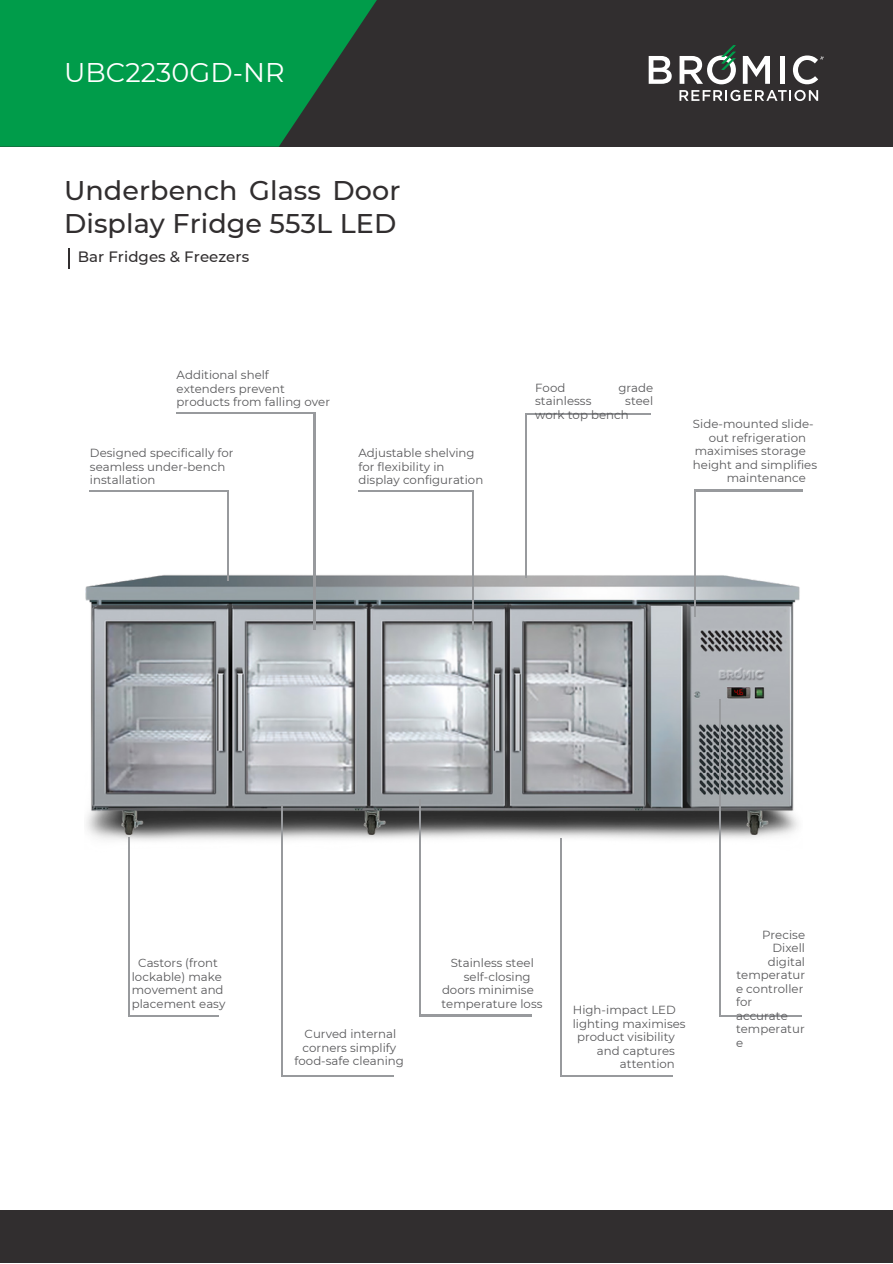
<style>
.page{position:relative;width:893px;height:1264px;background:#fff}
.page>*{position:absolute;margin:0;border:0;box-sizing:border-box;transform-origin:0 0}
.t1{font:500 27px/32.5px "Montserrat";letter-spacing:.005em;color:#312e2f}
.t2{font:27px "Montserrat";letter-spacing:.005em;color:#fff}
.t3{font:500 15px "Montserrat";letter-spacing:.005em;color:#312e2f}
.t4{font:11.7px/13.5px "Montserrat";letter-spacing:.005em;color:#58585a}
</style>
<div class="page">
<div style="left:0;top:1210px;width:892px;height:52px;background:#312e2f"></div>
<div style="left:0;top:0;width:892px;height:147px;background:#312e2f"></div>
<svg style="left:0;top:0;width:377px;height:147px;background:#058f46"></svg>
<img style="left:85px;top:563px;width:715px;height:310px">
<svg style="left:68px;top:249px;width:1px;height:20px"></svg>
<hr style="left:128px;top:1015px;width:90px;height:1px;background:#989a9d">
<hr style="left:128px;top:837px;width:1px;height:179px;background:#989a9d">
<hr style="left:227px;top:490px;width:2px;height:90px;background:#989a9d">
<hr style="left:90px;top:490px;width:139px;height:1px;background:#989a9d">
<hr style="left:314px;top:412px;width:1px;height:217px;background:#989a9d">
<hr style="left:177px;top:412px;width:138px;height:1px;background:#989a9d">
<hr style="left:281px;top:1075px;width:112px;height:1px;background:#989a9d">
<hr style="left:281px;top:805px;width:2px;height:271px;background:#989a9d">
<hr style="left:472px;top:490px;width:1px;height:139px;background:#989a9d">
<hr style="left:358px;top:490px;width:115px;height:1px;background:#989a9d">
<hr style="left:420px;top:1014px;width:111px;height:2px;background:#989a9d">
<hr style="left:419px;top:799px;width:1px;height:216px;background:#989a9d">
<hr style="left:525px;top:413px;width:125px;height:1px;background:#989a9d">
<hr style="left:525px;top:414px;width:1px;height:163px;background:#989a9d">
<hr style="left:561px;top:1075px;width:111px;height:1px;background:#989a9d">
<hr style="left:560px;top:838px;width:1px;height:238px;background:#989a9d">
<hr style="left:694px;top:490px;width:108px;height:1px;background:#989a9d">
<hr style="left:694px;top:491px;width:1px;height:125px;background:#989a9d">
<hr style="left:719px;top:1015px;width:82px;height:1px;background:#989a9d">
<hr style="left:719px;top:699px;width:1px;height:317px;background:#989a9d">
<svg style="left:648px;top:56px;width:23px;height:28px"></svg>
<svg style="left:742px;top:56px;width:28px;height:28px"></svg>
<div style="left:779px;top:56px;width:5px;height:28px;background:#fff"></div>
<svg style="left:792px;top:55px;width:31px;height:29px"></svg>
<svg style="left:679px;top:45px;width:56px;height:39px"></svg>
<svg style="left:679px;top:90px;width:139px;height:11px"></svg>
<p class="t2" style="left:64px;top:56px;width:222px">UBC2230GD-NR</p>
<p class="t1" style="left:64px;top:174px;width:338px">Underbench Glass Door<br>Display Fridge 553L LED</p>
<p class="t3" style="left:78px;top:248px;width:173px">Bar Fridges &amp; Freezers</p>
<p class="t4" style="left:177px;top:368px;width:94px">Additional shelf</p>
<p class="t4" style="left:177px;top:382px;width:155px">extenders prevent products from falling over</p>
<p class="t4" style="left:90px;top:446px;width:145px">Designed specifically for seamless under-bench installation</p>
<p class="t4" style="left:358px;top:446px;width:126px">Adjustable shelving for flexibility in display configuration</p>
<p class="t4" style="left:535px;top:381px;width:32px">Food</p>
<p class="t4" style="left:618px;top:381px;width:36px">grade</p>
<p class="t4" style="left:535px;top:394px;width:58px">stainlesss</p>
<p class="t4" style="left:535px;top:394px;width:120px;text-indent:90px">steel work top bench</p>
<p class="t4" style="left:692px;top:417px;width:122px">Side-mounted slide-</p>
<p class="t4" style="left:708px;top:431px;width:99px">out refrigeration</p>
<p class="t4" style="left:694px;top:444px;width:113px">maximises storage</p>
<p class="t4" style="left:692px;top:458px;width:126px">height and simplifies</p>
<p class="t4" style="left:726px;top:471px;width:81px">maintenance</p>
<p class="t4" style="left:132px;top:956px;width:95px;text-align:center">Castors (front lockable) make movement and placement easy</p>
<p class="t4" style="left:294px;top:1027px;width:111px;text-align:center">Curved internal corners simplify food-safe cleaning</p>
<p class="t4" style="left:450px;top:956px;width:85px;text-align:right">Stainless steel self-closing</p>
<p class="t4" style="left:441px;top:983px;width:103px">doors minimise temperature loss</p>
<p class="t4" style="left:572px;top:1003px;width:105px">High-impact LED</p>
<p class="t4" style="left:572px;top:1016px;width:114px">lighting maximises</p>
<p class="t4" style="left:577px;top:1030px;width:99px">product visibility</p>
<p class="t4" style="left:597px;top:1043px;width:79px">and captures</p>
<p class="t4" style="left:620px;top:1057px;width:56px">attention</p>
<p class="t4" style="left:736px;top:927px;width:71px;text-align:right">Precise<br>Dixell digital temperatur e controller</p>
<p class="t4" style="left:736px;top:995px;width:70px">for accurate temperatur e</p>
</div>
